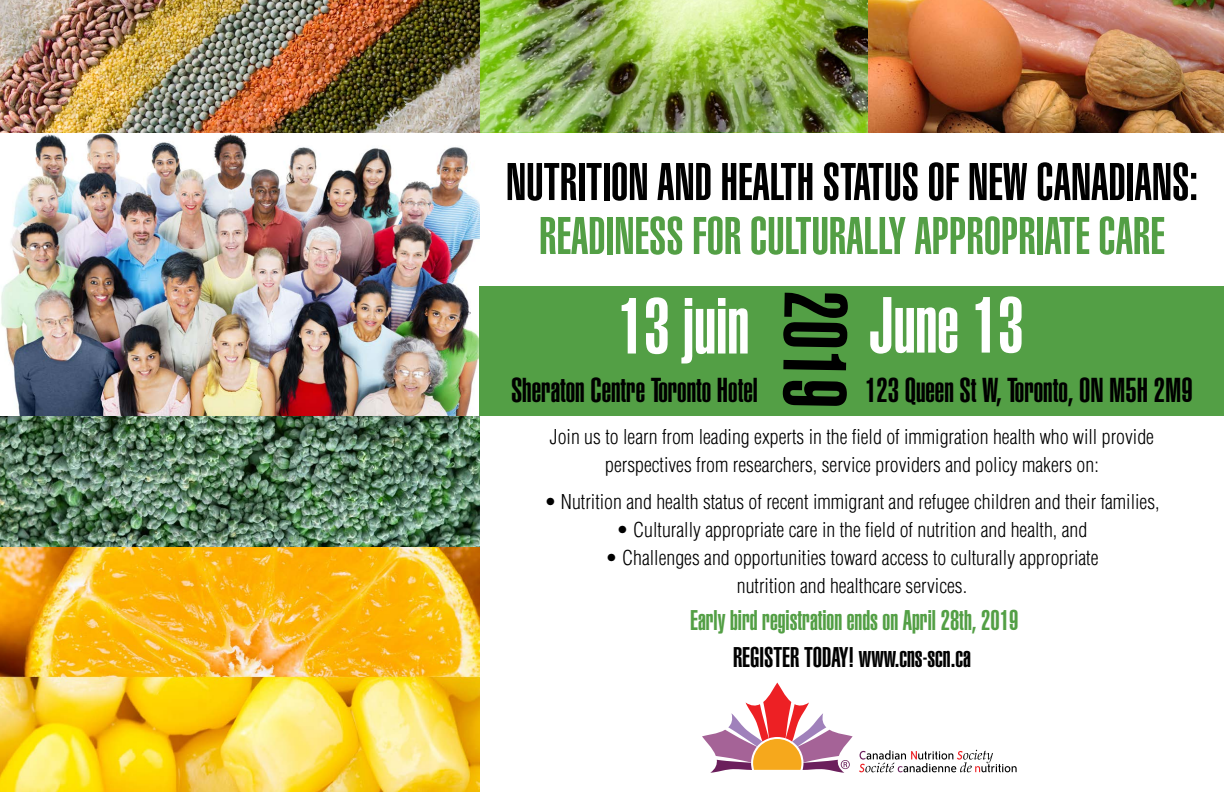
<style>
.page{position:relative;width:1224px;height:792px;background:#fff}
.page>*{position:absolute;margin:0;border:0;box-sizing:border-box;transform-origin:0 0}
.t1{font:900 extra-condensed 88px "Helvetica";color:#000}
.t2{font:900 extra-condensed 78px "Helvetica";color:#fff}
.t3{font:900 extra-condensed 52px "Helvetica";color:#000}
.t4{font:900 extra-condensed 52px "Helvetica";color:#539f45}
.t5{font:900 extra-condensed 34px "Helvetica";color:#000}
.t6{font:900 extra-condensed 28px "Helvetica";color:#539f45}
.t7{font:900 extra-condensed 28px "Helvetica";color:#000}
.t8{font:300 condensed 20px/28px "Helvetica";color:#000;text-align:center}
</style>
<div class="page">
<img style="left:868px;top:0;width:356px;height:132px">
<img style="left:0;top:0;width:480px;height:547px">
<div style="left:480px;top:286px;width:744px;height:130px;background:#539f45"></div>
<img style="left:476px;top:0;width:392px;height:132px">
<svg style="left:859px;top:750px;width:158px;height:22px"></svg>
<svg style="left:702px;top:683px;width:151px;height:90px"></svg>
<img style="left:0;top:547px;width:480px;height:245px">
<h3 class="t3" style="left:506px;top:152px;width:694px">NUTRITION AND HEALTH STATUS OF NEW CANADIANS:</h3>
<h3 class="t4" style="left:539px;top:206px;width:627px">READINESS FOR CULTURALLY APPROPRIATE CARE</h3>
<h1 class="t1" style="left:866px;top:292px;width:119px;rotate:91deg">2019</h1>
<h2 class="t2" style="left:618px;top:281px;width:133px">13 juin</h2>
<h2 class="t2" style="left:868px;top:280px;width:157px">June 13</h2>
<h3 class="t5" style="left:511px;top:371px;width:248px">Sheraton Centre Toronto Hotel</h3>
<h3 class="t5" style="left:865px;top:371px;width:329px">123 Queen St W, Toronto, ON M5H 2M9</h3>
<p class="t8" style="left:550px;top:423px;width:606px">Join us to learn from leading experts in the field of immigration health who will provide perspectives from researchers, service providers and policy makers on:</p>
<p class="t8" style="left:544px;top:488px;width:617px">• Nutrition and health status of recent immigrant and refugee children and their families,</p>
<p class="t8" style="left:617px;top:516px;width:472px">• Culturally appropriate care in the field of nutrition and health, and</p>
<p class="t8" style="left:605px;top:544px;width:495px">• Challenges and opportunities toward access to culturally appropriate nutrition and healthcare services.</p>
<h3 class="t6" style="left:690px;top:605px;width:330px">Early bird registration ends on April 28th, 2019</h3>
<h3 class="t7" style="left:733px;top:641px;width:239px">REGISTER TODAY! www.cns-scn.ca</h3>
</div>
